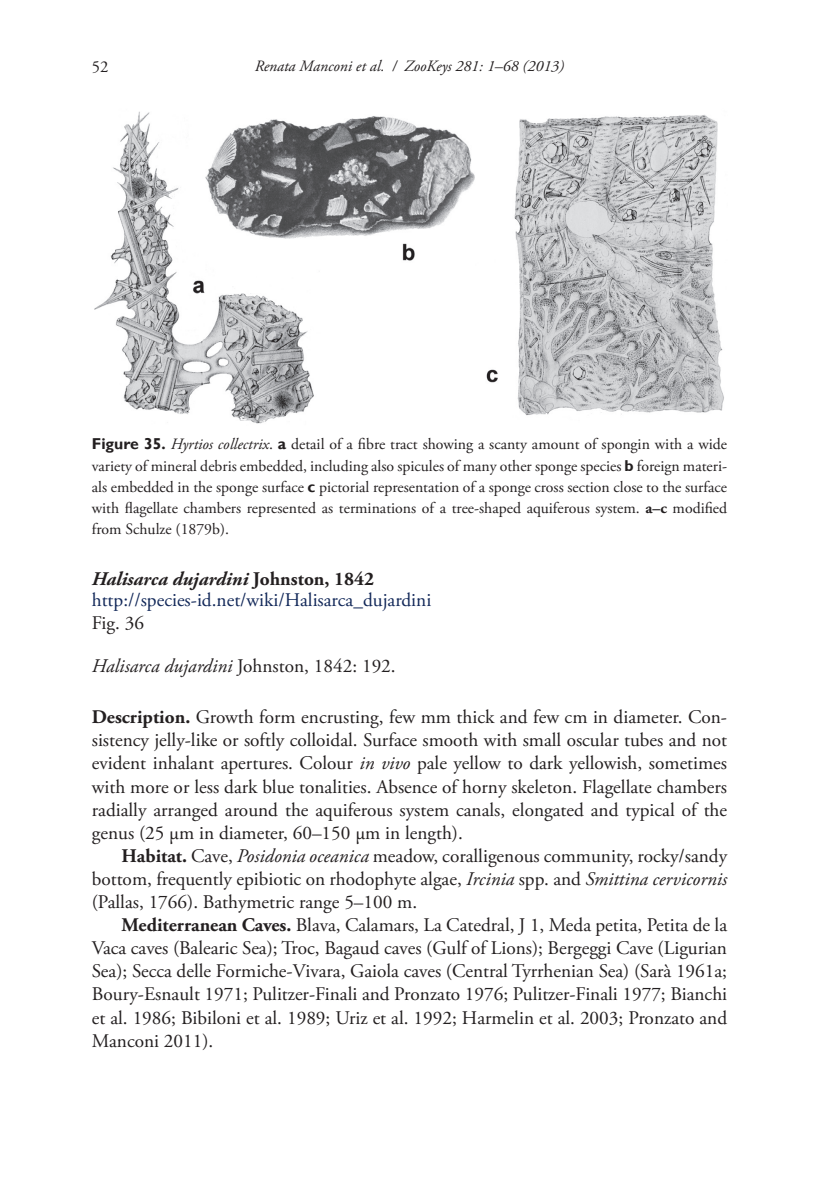
<style>
.page{position:relative;width:819px;height:1191px;background:#fff}
.page>*{position:absolute;margin:0;border:0;box-sizing:border-box;transform-origin:0 0}
.t1{font:19.25px/23.1px "Adobe Garamond Pro";color:#231f20;text-align:justify}
.t2{font:19.25px/21px "Adobe Garamond Pro";color:#122859}
.t3{font:italic 19.25px "Adobe Garamond Pro";color:#231f20}
.t4{font:16.62px "Adobe Garamond Pro";color:#231f20}
.t5{font:15.75px/21px "Adobe Garamond Pro";color:#231f20;text-align:justify}
.t6{font:italic 15.75px "Adobe Garamond Pro";color:#231f20}
.s1{font-family:"Gill Sans";font-weight:700}
.s2{font-style:italic}
.s3{font-weight:700}
.s4{font-weight:700;font-style:italic;color:#231f20}
.s5{font-weight:700;color:#231f20}
.s6{font-style:normal}
</style>
<div class="page">
<img style="left:94px;top:111px;width:630px;height:313px">
<p class="t4" style="left:92px;top:56px;width:18px">52</p>
<p class="t6" style="left:255px;top:57px;width:311px">Renata Manconi et al. / ZooKeys 281: 1–68 (2013)</p>
<p class="t5" style="left:92px;top:434px;width:637px"><span class="s1">Figure 35.</span> <span class="s2">Hyrtios collectrix</span>. <span class="s1">a</span> detail of a fibre tract showing a scanty amount of spongin with a wide variety of mineral debris embedded, including also spicules of many other sponge species <span class="s1">b</span> foreign materi&shy;als embedded in the sponge surface <span class="s1">c</span> pictorial representation of a sponge cross section close to the surface with flagellate chambers represented as terminations of a tree-shaped aquiferous system. <span class="s3">a–c</span> modified from Schulze (1879b).</p>
<p class="t2" style="left:92px;top:568px;width:341px"><span class="s4">Halisarca dujardini</span> <span class="s5">Johnston, 1842 </span>http://species-id.net/wiki/Halisarca_dujardini</p>
<p class="t1" style="left:92px;top:611px;width:54px">Fig. 36</p>
<p class="t3" style="left:92px;top:654px;width:305px">Halisarca dujardini <span class="s6">Johnston, 1842: 192.</span></p>
<p class="t1" style="left:92px;top:706px;width:636px"><span class="s3">Description.</span> Growth form encrusting, few mm thick and few cm in diameter. Con&shy;sistency jelly-like or softly colloidal. Surface smooth with small oscular tubes and not evident inhalant apertures. Colour <span class="s2">in vivo</span> pale yellow to dark yellowish, sometimes with more or less dark blue tonalities. Absence of horny skeleton. Flagellate chambers radially arranged around the aquiferous system canals, elongated and typical of the genus (25 µm in diameter, 60–150 µm in length).</p>
<p class="t1" style="left:92px;top:845px;width:636px;text-indent:30px"><span class="s3">Habitat.</span> Cave, <span class="s2">Posidonia oceanica</span> meadow, coralligenous community, rocky/sandy bottom, frequently epibiotic on rhodophyte algae, <span class="s2">Ircinia</span> spp. and <span class="s2">Smittina cervicornis </span>(Pallas, 1766). Bathymetric range 5–100 m.</p>
<p class="t1" style="left:92px;top:914px;width:637px;text-indent:30px"><span class="s3">Mediterranean Caves.</span> Blava, Calamars, La Catedral, J 1, Meda petita, Petita de la Vaca caves (Balearic Sea); Troc, Bagaud caves (Gulf of Lions); Bergeggi Cave (Ligurian Sea); Secca delle Formiche-Vivara, Gaiola caves (Central Tyrrhenian Sea) (Sarà 1961a; Boury-Esnault 1971; Pulitzer-Finali and Pronzato 1976; Pulitzer-Finali 1977; Bianchi et al. 1986; Bibiloni et al. 1989; Uriz et al. 1992; Harmelin et al. 2003; Pronzato and Manconi 2011).</p>
</div>
